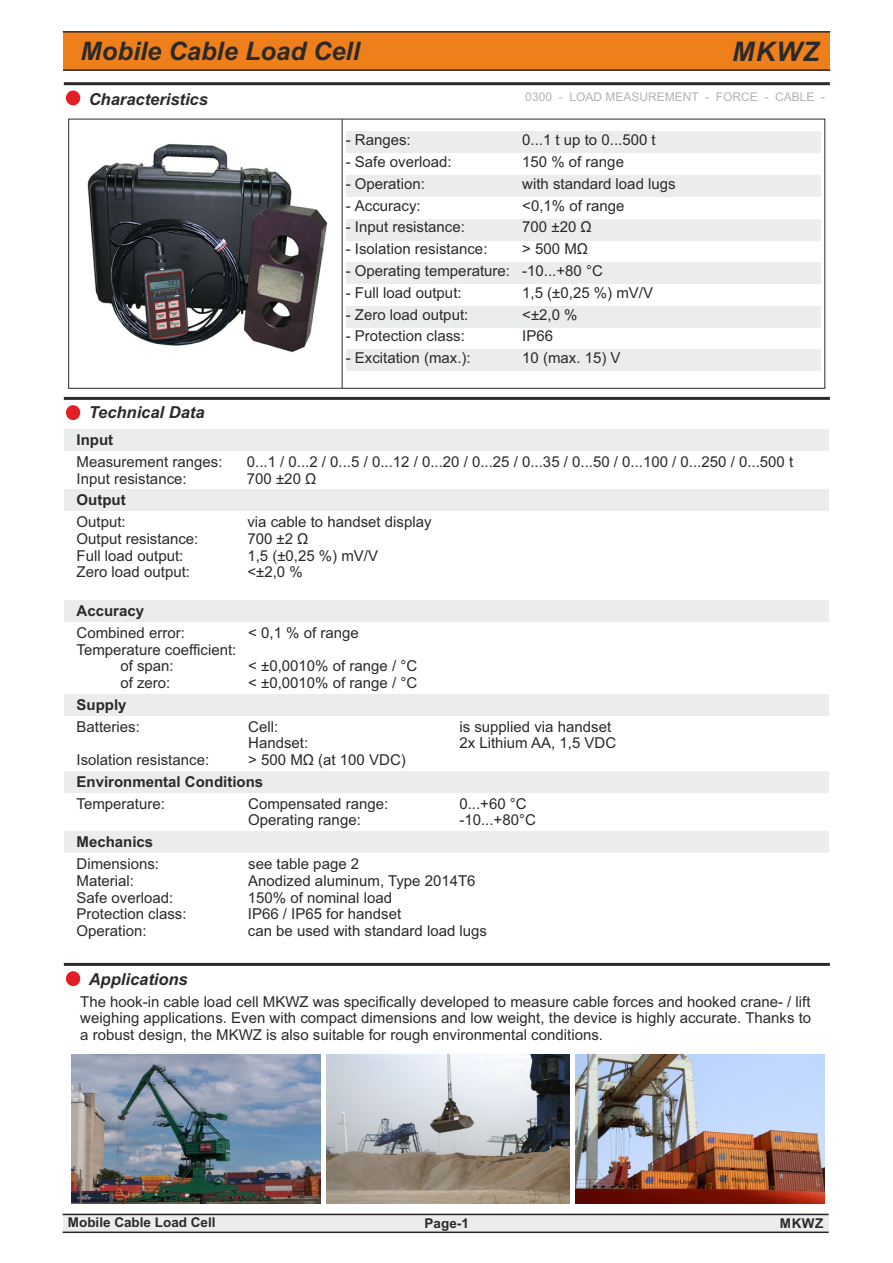
<style>
.page{position:relative;width:893px;height:1263px;background:#fff}
.page>*{position:absolute;margin:0;border:0;box-sizing:border-box;transform-origin:0 0}
.t1{font:italic 700 27px "Arial";color:#2b2a29}
.t2{font:italic 700 25.5px "Arial";color:#2b2a29}
.t3{font:italic 700 16.5px "Arial";color:#2b2a29}
.t4{font:15px/16.8px "Arial";color:#2b2a29}
.t5{font:700 15px "Arial";color:#2b2a29}
.t6{font:700 13.5px "Arial";color:#2b2a29}
.t7{font:12px "Arial";color:#b2b3b3}
</style>
<div class="page">
<div style="left:64px;top:429px;width:764px;height:22px;background:#ebecec"></div>
<div style="left:64px;top:489px;width:764px;height:22px;background:#ebecec"></div>
<div style="left:64px;top:600px;width:764px;height:21px;background:#ebecec"></div>
<div style="left:64px;top:694px;width:764px;height:21px;background:#ebecec"></div>
<div style="left:64px;top:771px;width:764px;height:21px;background:#ebecec"></div>
<div style="left:64px;top:831px;width:764px;height:21px;background:#ebecec"></div>
<div style="left:346px;top:131px;width:474px;height:21px;background:#ebecec"></div>
<div style="left:346px;top:175px;width:474px;height:21px;background:#ebecec"></div>
<div style="left:346px;top:219px;width:474px;height:22px;background:#ebecec"></div>
<div style="left:346px;top:263px;width:474px;height:21px;background:#ebecec"></div>
<div style="left:346px;top:306px;width:474px;height:22px;background:#ebecec"></div>
<div style="left:346px;top:349px;width:474px;height:22px;background:#ebecec"></div>
<div style="left:63px;top:32px;width:767px;height:38px;background:#ef7f1a"></div>
<hr style="left:63px;top:31px;width:767px;height:2px;background:#2b2a29">
<hr style="left:63px;top:69px;width:767px;height:2px;background:#2b2a29">
<hr style="left:64px;top:82px;width:766px;height:3px;background:#2b2a29">
<div style="left:66px;top:90px;width:14px;height:15px;background:#e31e24;border-radius:50%"></div>
<hr style="left:64px;top:397px;width:766px;height:3px;background:#2b2a29">
<div style="left:66px;top:405px;width:14px;height:15px;background:#e31e24;border-radius:50%"></div>
<hr style="left:64px;top:963px;width:766px;height:3px;background:#2b2a29">
<div style="left:66px;top:971px;width:14px;height:15px;background:#e31e24;border-radius:50%"></div>
<div style="left:63px;top:1214px;width:765px;height:18px;background:#ebecec"></div>
<hr style="left:63px;top:1231px;width:766px;height:2px;background:#2b2a29">
<hr style="left:63px;top:1214px;width:766px;height:1px;background:#2b2a29">
<div style="left:68px;top:119px;width:757px;height:270px;border:1px solid #2b2a29"></div>
<hr style="left:342px;top:119px;width:1px;height:269px;background:#2b2a29">
<img style="left:71px;top:1054px;width:250px;height:149px">
<img style="left:326px;top:1054px;width:244px;height:149px">
<img style="left:576px;top:1054px;width:249px;height:149px">
<img style="left:87px;top:144px;width:241px;height:209px">
<h2 class="t2" style="left:81px;top:41px;width:281px">Mobile Cable Load Cell</h2>
<h1 class="t1" style="left:732px;top:42px;width:88px">MKWZ</h1>
<p class="t3" style="left:89px;top:93px;width:121px">Characteristics</p>
<p class="t7" style="left:525px;top:93px;width:301px">0300 - LOAD MEASUREMENT - FORCE - CABLE -</p>
<p class="t3" style="left:89px;top:406px;width:117px">Technical Data</p>
<p class="t4" style="left:346px;top:133px;width:67px">- Ranges:</p>
<p class="t4" style="left:522px;top:133px;width:135px">0...1 t up to 0...500 t</p>
<p class="t4" style="left:346px;top:155px;width:107px">- Safe overload:</p>
<p class="t4" style="left:522px;top:155px;width:103px">150 % of range</p>
<p class="t4" style="left:346px;top:177px;width:81px">- Operation:</p>
<p class="t4" style="left:522px;top:177px;width:155px">with standard load lugs</p>
<p class="t4" style="left:346px;top:198px;width:77px">- Accuracy:</p>
<p class="t4" style="left:522px;top:198px;width:104px">&lt;0,1% of range</p>
<p class="t4" style="left:346px;top:220px;width:121px">- Input resistance:</p>
<p class="t4" style="left:522px;top:220px;width:71px">700 ±20 Ω</p>
<p class="t4" style="left:346px;top:242px;width:143px">- Isolation resistance:</p>
<p class="t4" style="left:522px;top:242px;width:67px">&gt; 500 MΩ</p>
<p class="t4" style="left:346px;top:264px;width:259px">- Operating temperature: -10...+80 °C</p>
<p class="t4" style="left:346px;top:285px;width:117px">- Full load output:</p>
<p class="t4" style="left:522px;top:285px;width:132px">1,5 (±0,25 %) mV/V</p>
<p class="t4" style="left:346px;top:307px;width:124px">- Zero load output:</p>
<p class="t4" style="left:522px;top:307px;width:57px">&lt;±2,0 %</p>
<p class="t4" style="left:346px;top:329px;width:121px">- Protection class:</p>
<p class="t4" style="left:522px;top:329px;width:32px">IP66</p>
<p class="t4" style="left:346px;top:351px;width:127px">- Excitation (max.):</p>
<p class="t4" style="left:522px;top:351px;width:100px">10 (max. 15) V</p>
<p class="t5" style="left:77px;top:434px;width:38px">Input</p>
<p class="t4" style="left:77px;top:454px;width:147px">Measurement ranges:</p>
<p class="t4" style="left:247px;top:454px;width:548px">0...1 / 0...2 / 0...5 / 0...12 / 0...20 / 0...25 / 0...35 / 0...50 / 0...100 / 0...250 / 0...500 t</p>
<p class="t4" style="left:77px;top:471px;width:112px">Input resistance:</p>
<p class="t4" style="left:247px;top:471px;width:71px">700 ±20 Ω</p>
<p class="t5" style="left:77px;top:494px;width:51px">Output</p>
<p class="t4" style="left:77px;top:515px;width:51px">Output:</p>
<p class="t4" style="left:247px;top:515px;width:186px">via cable to handset display</p>
<p class="t4" style="left:77px;top:532px;width:123px">Output resistance:</p>
<p class="t4" style="left:247px;top:532px;width:63px">700 ±2 Ω</p>
<p class="t4" style="left:77px;top:548px;width:108px">Full load output:</p>
<p class="t4" style="left:247px;top:548px;width:132px">1,5 (±0,25 %) mV/V</p>
<p class="t4" style="left:77px;top:565px;width:115px">Zero load output:</p>
<p class="t4" style="left:247px;top:565px;width:57px">&lt;±2,0 %</p>
<p class="t5" style="left:77px;top:605px;width:69px">Accuracy</p>
<p class="t4" style="left:77px;top:625px;width:110px">Combined error:</p>
<p class="t4" style="left:248px;top:625px;width:112px">&lt; 0,1 % of range</p>
<p class="t4" style="left:120px;top:642px;width:118px;text-indent:-44px">Temperature coefficient: of span:</p>
<p class="t4" style="left:248px;top:659px;width:170px">&lt; ±0,0010% of range / °C</p>
<p class="t4" style="left:120px;top:676px;width:52px">of zero:</p>
<p class="t4" style="left:248px;top:676px;width:170px">&lt; ±0,0010% of range / °C</p>
<p class="t5" style="left:77px;top:699px;width:52px">Supply</p>
<p class="t4" style="left:77px;top:719px;width:65px">Batteries:</p>
<p class="t4" style="left:248px;top:719px;width:31px">Cell:</p>
<p class="t4" style="left:459px;top:719px;width:153px">is supplied via handset</p>
<p class="t4" style="left:248px;top:736px;width:62px">Handset:</p>
<p class="t4" style="left:459px;top:736px;width:158px">2x Lithium AA, 1,5 VDC</p>
<p class="t4" style="left:77px;top:753px;width:134px">Isolation resistance:</p>
<p class="t4" style="left:248px;top:753px;width:159px">&gt; 500 MΩ (at 100 VDC)</p>
<p class="t5" style="left:77px;top:776px;width:188px">Environmental Conditions</p>
<p class="t4" style="left:77px;top:796px;width:90px">Temperature:</p>
<p class="t4" style="left:248px;top:796px;width:142px">Compensated range:</p>
<p class="t4" style="left:459px;top:796px;width:69px">0...+60 °C</p>
<p class="t4" style="left:248px;top:813px;width:114px">Operating range:</p>
<p class="t4" style="left:459px;top:813px;width:78px">-10...+80°C</p>
<p class="t5" style="left:77px;top:836px;width:78px">Mechanics</p>
<p class="t4" style="left:77px;top:857px;width:84px">Dimensions:</p>
<p class="t4" style="left:248px;top:857px;width:112px">see table page 2</p>
<p class="t4" style="left:77px;top:873px;width:59px">Material:</p>
<p class="t4" style="left:248px;top:873px;width:229px">Anodized aluminum, Type 2014T6</p>
<p class="t4" style="left:77px;top:890px;width:98px">Safe overload:</p>
<p class="t4" style="left:248px;top:890px;width:146px">150% of nominal load</p>
<p class="t4" style="left:77px;top:907px;width:112px">Protection class:</p>
<p class="t4" style="left:248px;top:907px;width:155px">IP66 / IP65 for handset</p>
<p class="t4" style="left:77px;top:924px;width:72px">Operation:</p>
<p class="t4" style="left:248px;top:924px;width:241px">can be used with standard load lugs</p>
<p class="t3" style="left:89px;top:973px;width:101px">Applications</p>
<p class="t4" style="left:80px;top:994px;width:732px;text-align:justify">The hook-in cable load cell MKWZ was specifically developed to measure cable forces and hooked crane- / lift weighing applications. Even with compact dimensions and low weight, the device is highly accurate. Thanks to a robust design, the MKWZ is also suitable for rough environmental conditions.</p>
<p class="t6" style="left:68px;top:1217px;width:149px">Mobile Cable Load Cell</p>
<p class="t6" style="left:425px;top:1218px;width:46px">Page-1</p>
<p class="t6" style="left:780px;top:1218px;width:45px">MKWZ</p>
</div>
